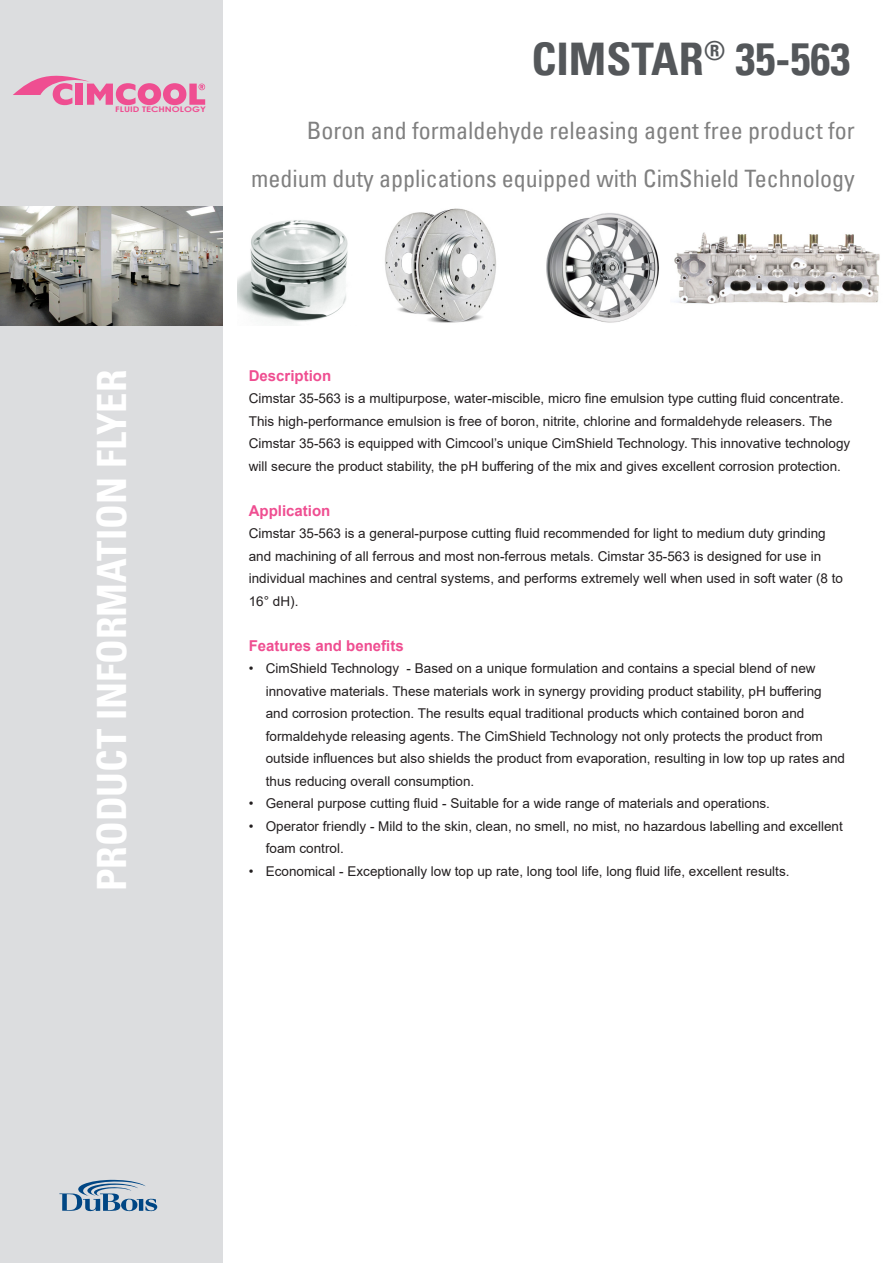
<style>
.page{position:relative;width:893px;height:1263px;background:#fff}
.page>*{position:absolute;margin:0;border:0;box-sizing:border-box;transform-origin:0 0}
.Product{font:45px "Univers Com 67 Bold Cond";color:#54575a}
.t1{font:40.5px "Univers Com 67 Bold Cond";color:#fff}
.Productlead_curs{font:condensed 24px "Univers Com 57";color:#808080}
.t2{font:700 15px "Arial";color:#ef4e91}
.t3{font:13.5px/22.5px "Arial";color:#231f20}
.t4{font:700 7.65px "Century Gothic";color:#ef4e91;scale:1.23 1}
</style>
<div class="page">
<div style="left:0;top:0;width:223px;height:1263px;background:#dcdddf"></div>
<img style="left:546px;top:213px;width:113px;height:110px">
<img style="left:385px;top:208px;width:111px;height:115px">
<img style="left:237px;top:220px;width:111px;height:105px">
<img style="left:0;top:206px;width:222px;height:119px">
<img style="left:674px;top:232px;width:206px;height:72px">
<svg style="left:13px;top:76px;width:192px;height:29px"></svg>
<svg style="left:59px;top:1180px;width:98px;height:31px"></svg>
<p class="t4" style="left:115px;top:104px;width:75px">FLUID TECHNOLOGY</p>
<p class="Product" style="left:531px;top:31px;width:320px">CIMSTAR<sup>®</sup> 35-563</p>
<p class="Productlead_curs" style="left:307px;top:115px;width:549px">Boron and formaldehyde releasing agent free product for</p>
<p class="Productlead_curs" style="left:251px;top:163px;width:605px">medium duty applications equipped with CimShield Technology</p>
<h2 class="t1" style="left:87px;top:891px;width:523px;rotate:-90deg">PRODUCT INFORMATION FLYER</h2>
<p class="t2" style="left:249px;top:365px;width:84px">Description</p>
<p class="t3" style="left:249px;top:387px;width:596px">Cimstar 35-563 is a multipurpose, water-miscible, micro fine emulsion type cutting fluid concentrate.</p>
<p class="t3" style="left:249px;top:410px;width:603px">This high-performance emulsion is free of boron, nitrite, chlorine and formaldehyde releasers. The<br>Cimstar 35-563 is equipped with Cimcool’s unique CimShield Technology. This innovative technology will secure the product stability, the pH buffering of the mix and gives excellent corrosion protection.</p>
<p class="t2" style="left:249px;top:500px;width:83px">Application</p>
<p class="t3" style="left:249px;top:522px;width:596px">Cimstar 35-563 is a general-purpose cutting fluid recommended for light to medium duty grinding and machining of all ferrous and most non-ferrous metals. Cimstar 35-563 is designed for use in individual machines and central systems, and performs extremely well when used in soft water (8 to 16° dH).</p>
<p class="t2" style="left:249px;top:635px;width:157px">Features and benefits</p>
<p class="t3" style="left:266px;top:657px;width:581px;text-indent:-17px">• CimShield Technology - Based on a unique formulation and contains a special blend of new innovative materials. These materials work in synergy providing product stability, pH buffering and corrosion protection. The results equal traditional products which contained boron and formaldehyde releasing agents. The CimShield Technology not only protects the product from outside influences but also shields the product from evaporation, resulting in low top up rates and thus reducing overall consumption.</p>
<p class="t3" style="left:249px;top:792px;width:523px">• General purpose cutting fluid - Suitable for a wide range of materials and operations.</p>
<p class="t3" style="left:266px;top:815px;width:578px;text-indent:-17px">• Operator friendly - Mild to the skin, clean, no smell, no mist, no hazardous labelling and excellent foam control.</p>
<p class="t3" style="left:249px;top:860px;width:542px">• Economical - Exceptionally low top up rate, long tool life, long fluid life, excellent results.</p>
</div>
